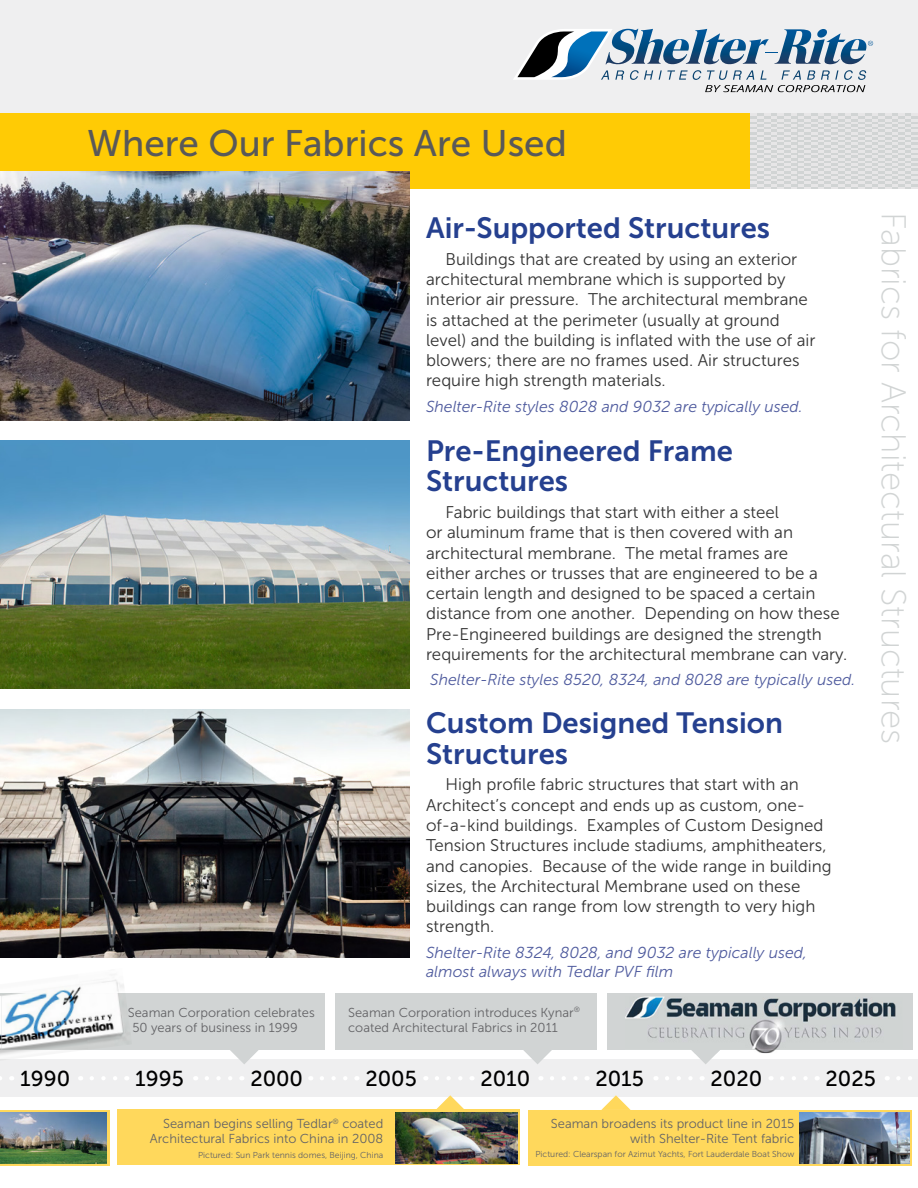
<style>
.page{position:relative;width:918px;height:1188px;background:#fff}
.page>*{position:absolute;margin:0;border:0;box-sizing:border-box;transform-origin:0 0}
.t1{font:36.9px "Museo Sans 500";color:#595959}
.t2{font:34.5px "Museo Sans 100";color:#d1d4d4}
.t3{font:29.25px/30.2px "Museo Sans 700";color:#25408f}
.t4{font:21.6px "Museo Sans 500";color:#000}
.t5{font:16.95px/20.2px "Museo Sans 300";color:#333}
.t6{font:italic 15.75px/19px "Museo Sans 300";color:#4f5b9e}
.t7{font:12.9px/15.6px "Museo Sans 300";color:#636366}
.t8{font:8.7px "Museo Sans 300";color:#636366}
</style>
<div class="page">
<div style="left:2px;top:993px;width:323px;height:57px;background:#d1d4d4"></div>
<div style="left:335px;top:993px;width:262px;height:57px;background:#d1d4d4"></div>
<div style="left:117px;top:1109px;width:403px;height:56px;background:#ffd85c"></div>
<div style="left:529px;top:1110px;width:383px;height:55px;background:#ffd85c"></div>
<div style="left:0;top:1059px;width:918px;height:38px;background:#efeff0"></div>
<svg style="left:230px;top:1050px;width:29px;height:14px"></svg>
<svg style="left:92px;top:1076px;width:35px;height:4px"></svg>
<svg style="left:207px;top:1076px;width:35px;height:4px"></svg>
<svg style="left:322px;top:1076px;width:35px;height:4px"></svg>
<svg style="left:437px;top:1076px;width:35px;height:4px"></svg>
<svg style="left:552px;top:1076px;width:25px;height:4px"></svg>
<svg style="left:667px;top:1076px;width:25px;height:4px"></svg>
<svg style="left:782px;top:1076px;width:25px;height:4px"></svg>
<svg style="left:898px;top:1076px;width:14px;height:4px"></svg>
<svg style="left:436px;top:1095px;width:28px;height:14px"></svg>
<svg style="left:601px;top:1095px;width:30px;height:15px"></svg>
<svg style="left:523px;top:1050px;width:29px;height:14px"></svg>
<img style="left:799px;top:1112px;width:111px;height:51px">
<div style="left:607px;top:993px;width:305px;height:57px;background:#d1d4d4"></div>
<svg style="left:694px;top:1053px;width:23px;height:11px"></svg>
<svg style="left:0;top:1110px;width:109px;height:55px"></svg>
<img style="left:0;top:1112px;width:107px;height:51px">
<img style="left:396px;top:1112px;width:121px;height:51px">
<img style="left:625px;top:997px;width:271px;height:56px">
<img style="left:691px;top:1050px;width:29px;height:3px">
<div style="left:0;top:0;width:918px;height:189px;background:#efeff0"></div>
<div style="left:0;top:114px;width:918px;height:75px;background:#ffcb05"></div>
<svg style="left:513px;top:29px;width:360px;height:63px"></svg>
<img style="left:0;top:709px;width:409px;height:249px">
<img style="left:0;top:172px;width:409px;height:248px">
<img style="left:0;top:440px;width:409px;height:249px">
<img style="left:0;top:979px;width:124px;height:76px">
<img style="left:0;top:993px;width:2px;height:57px">
<img style="left:2px;top:993px;width:126px;height:57px">
<svg style="left:750px;top:114px;width:168px;height:75px;background:#dcdddd"></svg>
<h1 class="t1" style="left:87px;top:124px;width:481px">Where Our Fabrics Are Used</h1>
<h3 class="t3" style="left:426px;top:213px;width:346px">Air-Supported Structures</h3>
<p class="t5" style="left:426px;top:249px;width:391px;text-indent:19px">Buildings that are created by using an exterior architectural membrane which is supported by interior air pressure. The architectural membrane is attached at the perimeter (usually at ground level) and the building is inflated with the use of air blowers; there are no frames used. Air structures require high strength materials.</p>
<p class="t6" style="left:426px;top:397px;width:378px">Shelter-Rite styles 8028 and 9032 are typically used.</p>
<h3 class="t3" style="left:426px;top:436px;width:308px">Pre-Engineered Frame<br>Structures</h3>
<p class="t5" style="left:426px;top:502px;width:423px;text-indent:19px">Fabric buildings that start with either a steel<br>or aluminum frame that is then covered with an architectural membrane. The metal frames are<br>either arches or trusses that are engineered to be a certain length and designed to be spaced a certain distance from one another. Depending on how these Pre-Engineered buildings are designed the strength requirements for the architectural membrane can vary.</p>
<p class="t6" style="left:430px;top:670px;width:427px">Shelter-Rite styles 8520, 8324, and 8028 are typically used.</p>
<p class="t7" style="left:132px;top:1004px;width:184px;text-indent:-5px">Seaman Corporation celebrates<br>50 years of business in 1999</p>
<h3 class="t3" style="left:426px;top:708px;width:358px">Custom Designed Tension<br>Structures</h3>
<p class="t5" style="left:426px;top:775px;width:407px;text-indent:19px">High profile fabric structures that start with an Architect’s concept and ends up as custom, one&shy;of-a-kind buildings. Examples of Custom Designed Tension Structures include stadiums, amphitheaters, and canopies. Because of the wide range in building sizes, the Architectural Membrane used on these buildings can range from low strength to very high strength.</p>
<p class="t6" style="left:426px;top:943px;width:383px">Shelter-Rite 8324, 8028, and 9032 are typically used, almost always with Tedlar PVF film</p>
<p class="t7" style="left:348px;top:1004px;width:233px">Seaman Corporation introduces Kynar<sup>® </sup>coated Architectural Fabrics in 2011</p>
<h2 class="t2" style="left:912px;top:212px;width:533px;rotate:90deg">Fabrics for Architectural Structures</h2>
<p class="t4" style="left:20px;top:1067px;width:51px">1990</p>
<p class="t4" style="left:135px;top:1067px;width:50px">1995</p>
<p class="t4" style="left:250px;top:1067px;width:54px">2000</p>
<p class="t4" style="left:365px;top:1067px;width:53px">2005</p>
<p class="t4" style="left:480px;top:1067px;width:51px">2010</p>
<p class="t4" style="left:595px;top:1067px;width:50px">2015</p>
<p class="t4" style="left:711px;top:1067px;width:53px">2020</p>
<p class="t4" style="left:826px;top:1067px;width:52px">2025</p>
<p class="t7" style="left:150px;top:1116px;width:235px;text-align:right">Seaman begins selling Tedlar<sup>®</sup> coated<br>Architectural Fabrics into China in 2008</p>
<p class="t8" style="left:198px;top:1150px;width:187px">Pictured: Sun Park tennis domes, Beijing, China</p>
<p class="t7" style="left:551px;top:1115px;width:245px;text-align:right">Seaman broadens its product line in 2015 with Shelter-Rite Tent fabric</p>
<p class="t8" style="left:536px;top:1150px;width:260px">Pictured: Clearspan for Azimut Yachts, Fort Lauderdale Boat Show</p>
</div>
